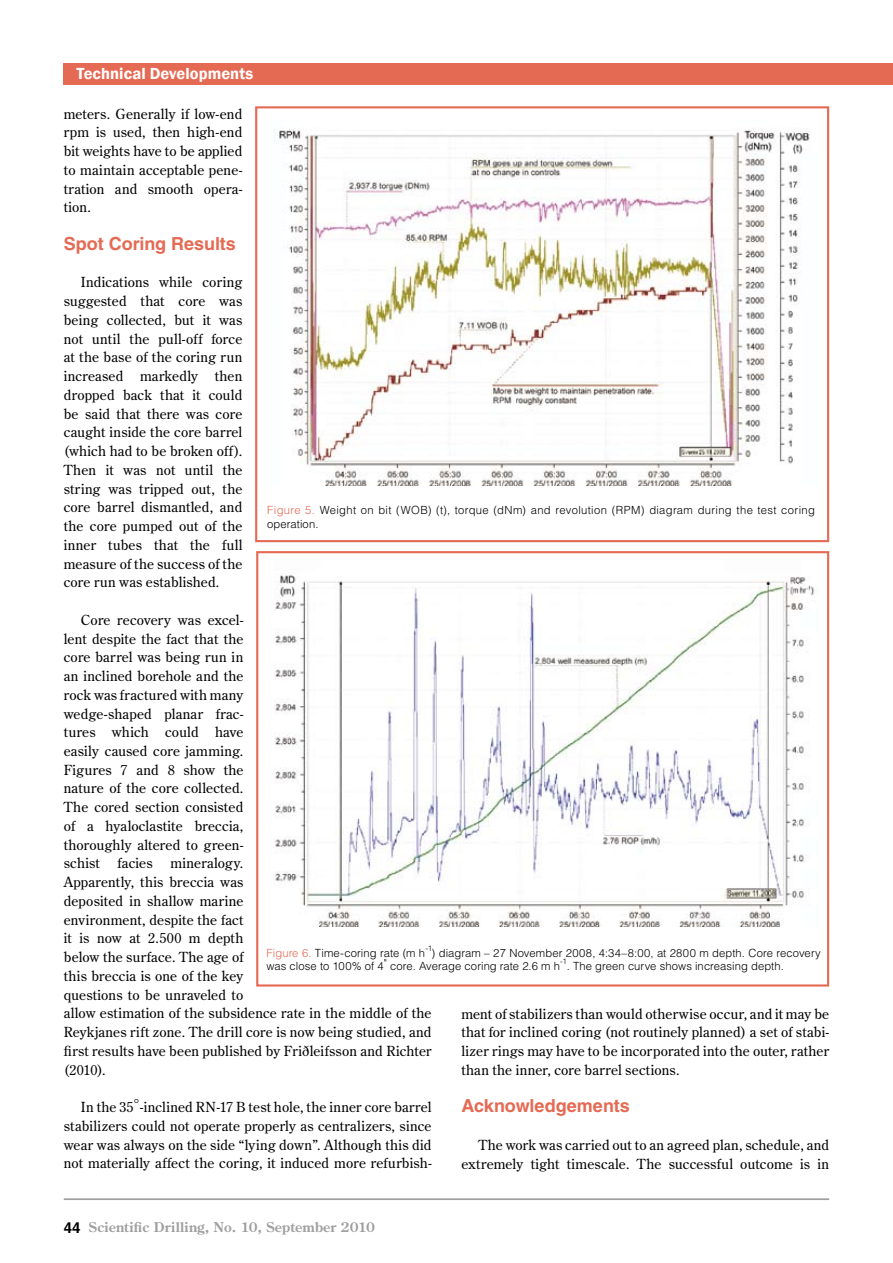
<style>
.page{position:relative;width:893px;height:1263px;background:#fff}
.page>*{position:absolute;margin:0;border:0;box-sizing:border-box;transform-origin:0 0}
.t1{font:700 18px "Helvetica LT Std";color:#e56a54}
.t2{font:600 16.5px "Franklin Gothic";letter-spacing:.005em;color:#fff}
.t3{font:13.8px/18.8px "Century Old Style Std";letter-spacing:.015em;color:#000;text-align:justify}
.t4{font:700 13.5px "Century Old Style Std";letter-spacing:.01em;color:#9f9fa0}
.t5{font:300 11.25px/13.5px "Helvetica LT Std";letter-spacing:.01em;color:#000}
.t6{font:300 11.25px/13.5px "Helvetica LT Std";letter-spacing:.03em;color:#000}
.t7{font:300 7.8px "Helvetica LT Std";color:#000}
.s1{color:#e56a54}
.s2{font-family:"Helvetica LT Std";font-size:15px;color:#000}
</style>
<div class="page">
<hr style="left:64px;top:1198px;width:765px;height:2px;background:#9f9fa0">
<div style="left:64px;top:64px;width:829px;height:21px;background:#e56a54"></div>
<div style="left:256px;top:551px;width:573px;height:435px;border:2px solid #e56a54"></div>
<img style="left:274px;top:575px;width:540px;height:351px">
<div style="left:255px;top:106px;width:574px;height:436px;border:2px solid #e56a54"></div>
<img style="left:274px;top:128px;width:536px;height:357px">
<p class="t2" style="left:77px;top:63px;width:178px">Technical Developments</p>
<p class="t3" style="left:64px;top:104px;width:180px">meters. Generally if low-end rpm is used, then high-end bit weights have to be applied to maintain acceptable pene&shy;tration and smooth opera&shy;tion.</p>
<h1 class="t1" style="left:64px;top:232px;width:174px">Spot Coring Results</h1>
<p class="t3" style="left:64px;top:273px;width:180px;text-indent:17px">Indications while coring suggested that core was being collected, but it was not until the pull-off force at the base of the coring run increased markedly then dropped back that it could be said that there was core caught inside the core barrel (which had to be broken off).<br>Then it was not until the string was tripped out, the core barrel dismantled, and the core pumped out of the inner tubes that the full measure of the success of the core run was established.</p>
<p class="t3" style="left:64px;top:610px;width:181px;text-indent:17px">Core recovery was excel&shy;lent despite the fact that the core barrel was being run in an inclined borehole and the rock was fractured with many wedge-shaped planar frac&shy;tures which could have easily caused core jamming.<br>Figures 7 and 8 show the nature of the core collected.<br>The cored section consisted of a hyaloclastite breccia, thoroughly altered to green&shy;schist</p>
<p class="t6" style="left:267px;top:503px;width:549px"><span class="s1">Figure 5.</span> Weight on bit (WOB) (t), torque (dNm) and revolution (RPM) diagram during the test coring operation.</p>
<p class="t3" style="left:64px;top:854px;width:369px;text-align:left;text-indent:107px">mineralogy.<br>Apparently, this breccia was<br>deposited in shallow marine<br>environment, despite the fact<br>it is now at 2.500 m depth<br>below the surface. The age of<br>this breccia is one of the key<br>questions to be unraveled to<br>allow estimation of the subsidence rate in the middle of the Reykjanes rift zone. The drill core is now being studied, and first results have been published by Friðleifsson and Richter (2010).</p>
<p class="t3" style="left:64px;top:1097px;width:369px;text-indent:17px">In the 35°-inclined RN-17 B test hole, the inner core barrel stabilizers could not operate properly as centralizers, since wear was always on the side “lying down”. Although this did not materially affect the coring, it induced more refurbish-</p>
<p class="t3" style="left:118px;top:854px;width:37px">facies</p>
<p class="t7" style="left:426px;top:943px;width:8px">-1</p>
<p class="t5" style="left:266px;top:946px;width:556px;text-indent:165px">) diagram – 27 November 2008, 4:34–8:00, at 2800 m depth. Core recovery was close to 100% of 4" core. Average coring rate 2.6 m h</p>
<p class="t5" style="left:266px;top:946px;width:160px"><span class="s1">Figure 6.</span> Time-coring rate (m h</p>
<p class="t7" style="left:560px;top:957px;width:8px">-1</p>
<p class="t5" style="left:567px;top:959px;width:219px">. The green curve shows increasing depth.</p>
<p class="t3" style="left:461px;top:1004px;width:369px">ment of stabilizers than would otherwise occur, and it may be that for inclined coring (not routinely planned) a set of stabi&shy;lizer rings may have to be incorporated into the outer, rather than the inner, core barrel sections.</p>
<h1 class="t1" style="left:461px;top:1095px;width:170px">Acknowledgements</h1>
<p class="t3" style="left:461px;top:1135px;width:369px;text-align:right">The work was carried out to an agreed plan, schedule, and extremely tight timescale. The successful outcome is in</p>
<p class="t4" style="left:64px;top:1218px;width:313px"><span class="s2">44</span> Scientific Drilling, No. 10, September 2010</p>
</div>
